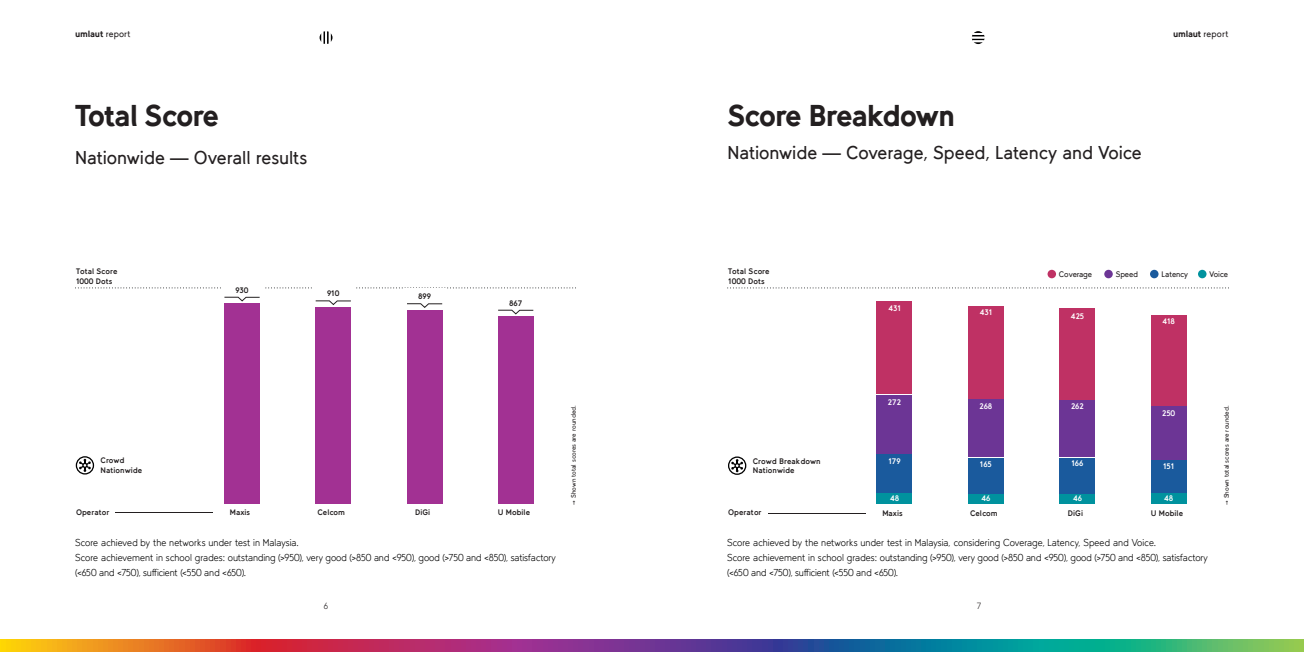
<style>
.page{position:relative;width:1304px;height:652px;background:#fff}
.page>*{position:absolute;margin:0;border:0;box-sizing:border-box;transform-origin:0 0}
.Headline___M{font:900 30px "Umlaut Tilde";letter-spacing:-.045em;color:#231f20}
.Subline{font:18.5px "Tilde";letter-spacing:-.005em;color:#231f20}
.Headline___M-2{font:18.5px "Tilde";letter-spacing:-.005em;color:#231f20}
.Text___M{font:300 10px/15px "Tilde";letter-spacing:-.005em;color:#000001}
.t1{font:900 9px "Tilde";letter-spacing:-.03em;color:#231f20}
.t2{font:300 9px "Tilde";color:#231f20}
.t3{font:700 8px/9.6px "Tilde";color:#231f20}
.t4{font:700 8px "Tilde";letter-spacing:-.01em;color:#fff}
.Text___S{font:8px "Tilde";letter-spacing:-.02em;color:#231f20}
.t5{font:6.5px "Tilde";color:#231f20}
.s1{font-weight:400}
</style>
<div class="page">
<svg style="left:0;top:639px;width:1304px;height:13px;background:#79686e"></svg>
<svg style="left:75px;top:287px;width:501px;height:1px"></svg>
<div style="left:224px;top:303px;width:36px;height:201px;background:#a23193"></div>
<div style="left:316px;top:307px;width:35px;height:197px;background:#a23193"></div>
<div style="left:407px;top:310px;width:35px;height:194px;background:#a23193"></div>
<div style="left:498px;top:317px;width:36px;height:187px;background:#a23193"></div>
<div style="left:221px;top:285px;width:42px;height:16px;background:#fff"></div>
<svg style="left:224px;top:296px;width:36px;height:6px"></svg>
<div style="left:312px;top:287px;width:43px;height:18px;background:#fff"></div>
<svg style="left:315px;top:300px;width:36px;height:5px"></svg>
<svg style="left:407px;top:303px;width:36px;height:5px"></svg>
<svg style="left:498px;top:309px;width:36px;height:6px"></svg>
<svg style="left:76px;top:456px;width:18px;height:19px"></svg>
<hr style="left:116px;top:512px;width:97px;height:1px;background:#231f20">
<div style="left:1060px;top:494px;width:35px;height:10px;background:#00929e"></div>
<div style="left:1060px;top:458px;width:35px;height:35px;background:#1a5a9d"></div>
<div style="left:1060px;top:400px;width:35px;height:57px;background:#6c3595"></div>
<div style="left:1060px;top:308px;width:35px;height:92px;background:#bf3164"></div>
<div style="left:1151px;top:494px;width:35px;height:10px;background:#00929e"></div>
<div style="left:1151px;top:460px;width:35px;height:33px;background:#1a5a9d"></div>
<div style="left:1151px;top:406px;width:35px;height:54px;background:#6c3595"></div>
<div style="left:1151px;top:315px;width:35px;height:90px;background:#bf3164"></div>
<div style="left:968px;top:494px;width:36px;height:10px;background:#00929e"></div>
<div style="left:968px;top:458px;width:36px;height:35px;background:#1a5a9d"></div>
<div style="left:968px;top:399px;width:36px;height:58px;background:#6c3595"></div>
<div style="left:968px;top:306px;width:36px;height:93px;background:#bf3164"></div>
<div style="left:877px;top:494px;width:35px;height:10px;background:#00929e"></div>
<div style="left:877px;top:454px;width:35px;height:39px;background:#1a5a9d"></div>
<div style="left:877px;top:395px;width:35px;height:59px;background:#6c3595"></div>
<div style="left:877px;top:301px;width:35px;height:93px;background:#bf3164"></div>
<svg style="left:728px;top:287px;width:501px;height:1px"></svg>
<svg style="left:728px;top:456px;width:18px;height:19px"></svg>
<hr style="left:768px;top:513px;width:98px;height:1px;background:#231f20">
<div style="left:1048px;top:270px;width:8px;height:8px;background:#bf3164;border-radius:50%"></div>
<div style="left:1104px;top:270px;width:9px;height:8px;background:#6c3595;border-radius:50%"></div>
<div style="left:1150px;top:270px;width:8px;height:8px;background:#1a5a9d;border-radius:50%"></div>
<div style="left:1198px;top:270px;width:8px;height:8px;background:#00929e;border-radius:50%"></div>
<svg style="left:320px;top:31px;width:13px;height:13px"></svg>
<svg style="left:972px;top:31px;width:13px;height:13px"></svg>
<p class="t1" style="left:75px;top:29px;width:57px">umlaut <span class="s1">report</span></p>
<p class="t1" style="left:1173px;top:29px;width:57px">umlaut <span class="s1">report</span></p>
<p class="Headline___M" style="left:75px;top:97px;width:145px">Total Score</p>
<p class="Headline___M-2" style="left:75px;top:146px;width:234px">Nationwide — Overall results</p>
<p class="Headline___M" style="left:727px;top:97px;width:229px">Score Breakdown</p>
<p class="Subline" style="left:727px;top:141px;width:416px">Nationwide — Coverage, Speed, Latency and Voice</p>
<p class="t3" style="left:76px;top:266px;width:43px">Total Score<br>1000 Dots</p>
<p class="t3" style="left:728px;top:266px;width:43px">Total Score<br>1000 Dots</p>
<p class="Text___S" style="left:1059px;top:269px;width:35px">Coverage</p>
<p class="Text___S" style="left:1116px;top:269px;width:24px">Speed</p>
<p class="Text___S" style="left:1162px;top:270px;width:28px">Latency</p>
<p class="Text___S" style="left:1210px;top:270px;width:20px">Voice</p>
<p class="t3" style="left:235px;top:285px;width:15px">930</p>
<p class="t3" style="left:327px;top:289px;width:14px">910</p>
<p class="t3" style="left:418px;top:292px;width:14px">899</p>
<p class="t3" style="left:509px;top:298px;width:15px">867</p>
<p class="t4" style="left:888px;top:304px;width:14px">431</p>
<p class="t4" style="left:979px;top:308px;width:14px">431</p>
<p class="t4" style="left:1071px;top:311px;width:15px">425</p>
<p class="t4" style="left:1162px;top:317px;width:14px">418</p>
<p class="t3" style="left:101px;top:456px;width:43px">Crowd<br>Nationwide</p>
<p class="t5" style="left:570px;top:505px;width:101px;rotate:-90deg">- Shown total scores are rounded.</p>
<p class="t3" style="left:753px;top:456px;width:69px">Crowd Breakdown<br>Nationwide</p>
<p class="t4" style="left:888px;top:397px;width:15px">272</p>
<p class="t4" style="left:979px;top:402px;width:14px">268</p>
<p class="t4" style="left:1071px;top:401px;width:14px">262</p>
<p class="t4" style="left:1162px;top:408px;width:15px">250</p>
<p class="t4" style="left:888px;top:456px;width:14px">179</p>
<p class="t4" style="left:980px;top:459px;width:13px">165</p>
<p class="t4" style="left:1071px;top:459px;width:13px">166</p>
<p class="t4" style="left:1163px;top:462px;width:13px">151</p>
<p class="t4" style="left:890px;top:494px;width:11px">48</p>
<p class="t4" style="left:981px;top:494px;width:11px">46</p>
<p class="t4" style="left:1073px;top:494px;width:11px">46</p>
<p class="t4" style="left:1164px;top:494px;width:11px">48</p>
<p class="t5" style="left:1223px;top:498px;width:95px;rotate:-90deg">Shown total scores are rounded.</p>
<p class="t3" style="left:76px;top:507px;width:35px">Operator</p>
<p class="t3" style="left:230px;top:508px;width:22px">Maxis</p>
<p class="t3" style="left:318px;top:508px;width:29px">Celcom</p>
<p class="t3" style="left:415px;top:508px;width:17px">DiGi</p>
<p class="t3" style="left:498px;top:508px;width:34px">U Mobile</p>
<p class="t3" style="left:728px;top:508px;width:35px">Operator</p>
<p class="t3" style="left:882px;top:508px;width:22px">Maxis</p>
<p class="t3" style="left:970px;top:508px;width:29px">Celcom</p>
<p class="t3" style="left:1068px;top:508px;width:17px">DiGi</p>
<p class="t3" style="left:1151px;top:508px;width:34px">U Mobile</p>
<p class="Text___M" style="left:75px;top:535px;width:482px">Score achieved by the networks under test in Malaysia.<br>Score achievement in school grades: outstanding (&gt;950), very good (&gt;850 and &lt;950), good (&gt;750 and &lt;850), satisfactory (&lt;650 and &lt;750), sufficient (&lt;550 and &lt;650).</p>
<p class="Text___M" style="left:727px;top:535px;width:482px">Score achieved by the networks under test in Malaysia, considering Coverage, Latency, Speed and Voice.<br>Score achievement in school grades: outstanding (&gt;950), very good (&gt;850 and &lt;950), good (&gt;750 and &lt;850), satisfactory (&lt;650 and &lt;750), sufficient (&lt;550 and &lt;650).</p>
<p class="t2" style="left:324px;top:601px;width:6px">6</p>
<p class="t2" style="left:977px;top:601px;width:6px">7</p>
</div>
